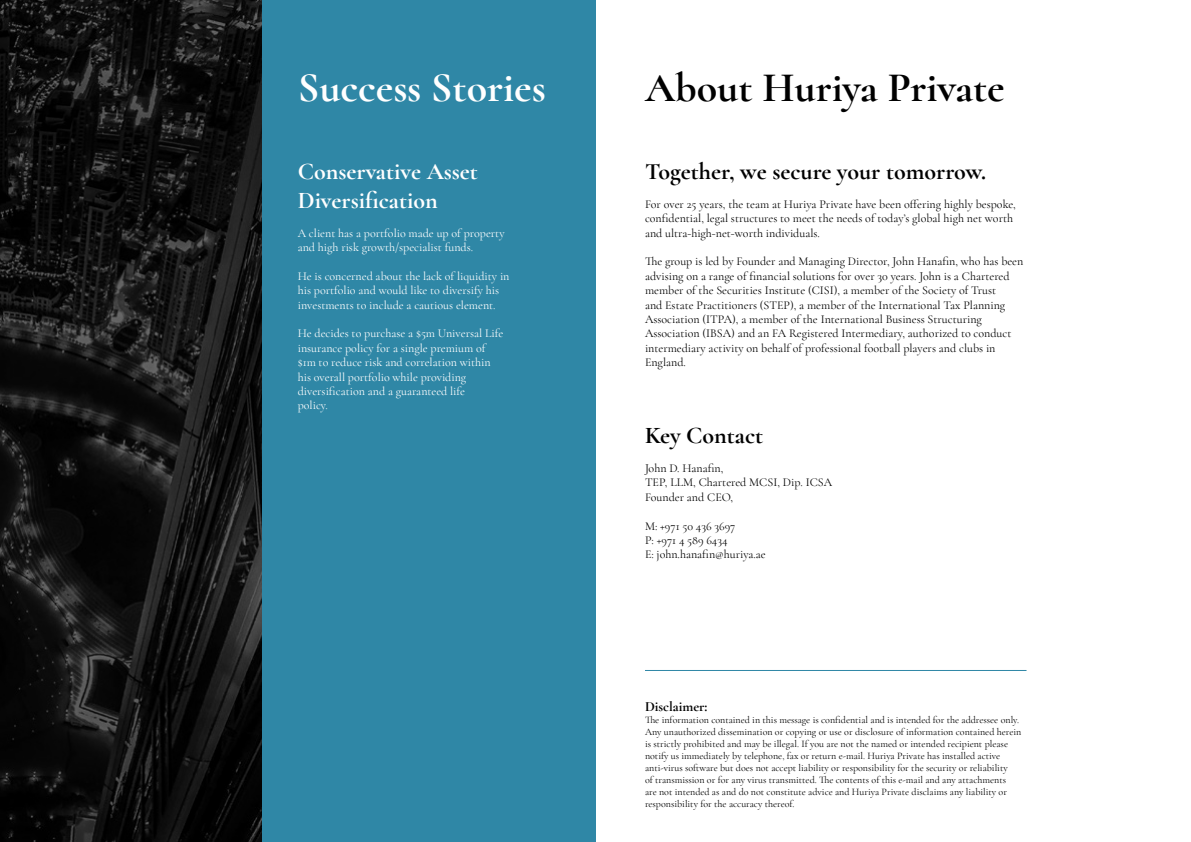
<style>
.page{position:relative;width:1191px;height:842px;background:#fff}
.page>*{position:absolute;margin:0;border:0;box-sizing:border-box;transform-origin:0 0}
.t1{font:700 42px "Cormorant";color:#000}
.t2{font:700 42px "Cormorant";color:#fff}
.t3{font:700 24px "Cormorant Garamond";color:#000}
.t4{font:700 24px/28.8px "Cormorant Garamond";color:#fff}
.t5{font:700 14px "Cormorant Garamond";color:#000}
.t6{font:12px/14.4px "Cormorant Garamond";color:#000}
.t7{font:12px/14.4px "Cormorant Garamond";color:#fff}
.t8{font:10px/12px "Cormorant Garamond";color:#000}
</style>
<div class="page">
<div style="left:261px;top:0;width:334px;height:842px;background:#2f87a6"></div>
<img style="left:0;top:0;width:261px;height:842px">
<hr style="left:645px;top:670px;width:381px;height:1px;background:#2f87a6">
<h1 class="t2" style="left:298px;top:62px;width:250px">Success Stories</h1>
<h1 class="t1" style="left:645px;top:62px;width:361px">About Huriya Private</h1>
<h2 class="t4" style="left:298px;top:157px;width:182px">Conservative Asset<br>Diversification</h2>
<p class="t7" style="left:298px;top:226px;width:208px">A client has a portfolio made up of property and high risk growth/specialist funds.</p>
<p class="t7" style="left:298px;top:269px;width:213px">He is concerned about the lack of liquidity in his portfolio and would like to diversify his investments to include a cautious element.</p>
<p class="t7" style="left:298px;top:326px;width:207px">He decides to purchase a $5m Universal Life insurance policy for a single premium of $1m to reduce risk and correlation within his overall portfolio while providing diversification and a guaranteed life<br>policy.</p>
<h2 class="t3" style="left:645px;top:156px;width:343px">Together, we secure your tomorrow.</h2>
<p class="t6" style="left:645px;top:197px;width:372px">For over 25 years, the team at Huriya Private have been offering highly bespoke, confidential, legal structures to meet the needs of today’s global high net worth and ultra-high-net-worth individuals.</p>
<p class="t6" style="left:645px;top:254px;width:380px">The group is led by Founder and Managing Director, John Hanafin, who has been advising on a range of financial solutions for over 30 years. John is a Chartered member of the Securities Institute (CISI), a member of the Society of Trust<br>and Estate Practitioners (STEP), a member of the International Tax Planning Association (ITPA), a member of the International Business Structuring Association (IBSA) and an FA Registered Intermediary, authorized to conduct intermediary activity on behalf of professional football players and clubs in England.</p>
<h2 class="t3" style="left:645px;top:421px;width:120px">Key Contact</h2>
<p class="t6" style="left:645px;top:461px;width:189px">John D. Hanafin,<br>TEP, LLM, Chartered MCSI, Dip. ICSA<br>Founder and CEO,</p>
<p class="t6" style="left:645px;top:518px;width:122px">M: +971 50 436 3697<br>P: +971 4 589 6434<br>E: john.hanafin@huriya.ae</p>
<p class="t5" style="left:645px;top:698px;width:64px">Disclaimer:</p>
<p class="t8" style="left:645px;top:714px;width:378px">The information contained in this message is confidential and is intended for the addressee only.<br>Any unauthorized dissemination or copying or use or disclosure of information contained herein is strictly prohibited and may be illegal. If you are not the named or intended recipient please notify us immediately by telephone, fax or return e-mail. Huriya Private has installed active anti-virus software but does not accept liability or responsibility for the security or reliability<br>of transmission or for any virus transmitted. The contents of this e-mail and any attachments<br>are not intended as and do not constitute advice and Huriya Private disclaims any liability or responsibility for the accuracy thereof.</p>
</div>
